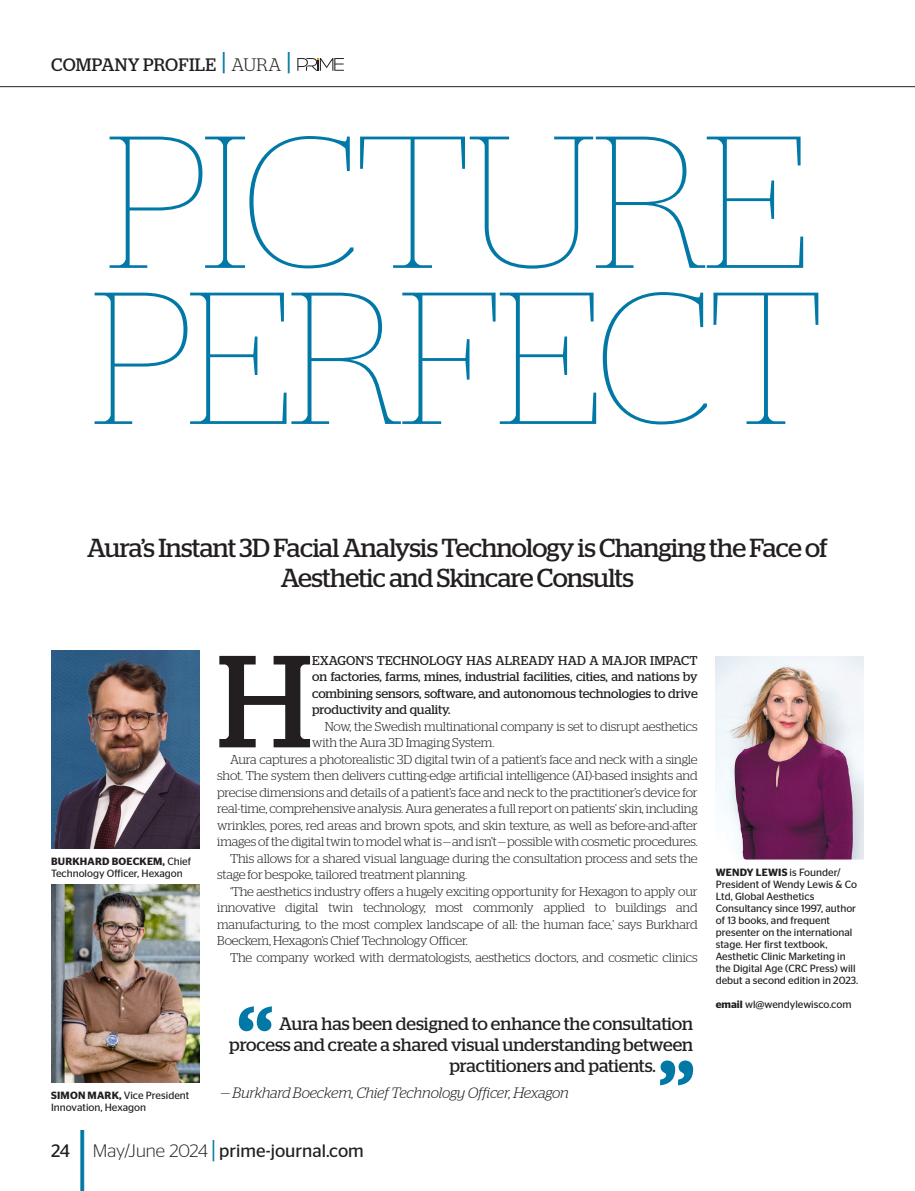
<style>
.page{position:relative;width:915px;height:1191px;background:#fff}
.page>*{position:absolute;margin:0;border:0;box-sizing:border-box;transform-origin:0 0}
._01_Main_Head{font:100 187.5px/156px "Stag";letter-spacing:-.02em;color:#0278a6}
._03c_Main_Body_Intro{font:130.65px "Stag";color:#231f20}
._02b_News_Intro{font:26.1px/29.7px "Stag";letter-spacing:-.02em;color:#231f20;text-align:center}
._07a_Pull_Quote{font:18px "Stag";color:#231f20}
.t1{font:18px "Stag Sans";color:#231f20}
._07a_Pull_Quote-2{font:italic 300 15px "Stag";letter-spacing:-.015em;color:#231f20}
._03a_Main_Body_Indent{font:300 12.75px/16.5px "Stag";letter-spacing:-.01em;color:#231f20}
._03c_Main_Body_Intro-2{font:12.75px/16.5px "Stag";letter-spacing:-.005em;color:#231f20;text-align:justify}
._12b_Bio_Body{font:10.5px/12px "Stag Sans";color:#231f20}
._12a_Bio_Name{font:10.5px/12px "Stag Sans";color:#231f20}
.s1{font-weight:500;font-size:27px;color:#0278a6}
.s2{font-weight:300}
.s3{font-weight:600}
.s4{font-size:27px;color:#0278a6}
</style>
<div class="page">
<hr style="left:0;top:86px;width:914px;height:1px;background:#231f20">
<svg style="left:297px;top:58px;width:47px;height:13px"></svg>
<img style="left:715px;top:656px;width:148px;height:204px">
<svg style="left:239px;top:1006px;width:33px;height:25px"></svg>
<svg style="left:660px;top:1060px;width:33px;height:25px"></svg>
<img style="left:51px;top:650px;width:148px;height:198px">
<img style="left:51px;top:884px;width:148px;height:198px">
<h3 class="_07a_Pull_Quote" style="left:51px;top:54px;width:240px">COMPANY PROFILE <span class="s1">|</span> <span class="s2">AURA</span> <span class="s1">|</span></h3>
<p class="_01_Main_Head" style="left:91px;top:121px;width:733px">PICTURE<br>PERFECT</p>
<p class="_02b_News_Intro" style="left:87px;top:533px;width:741px">Aura’s Instant 3D Facial Analysis Technology is Changing the Face of<br>Aesthetic and Skincare Consults</p>
<p class="_12a_Bio_Name" style="left:51px;top:855px;width:141px"><span class="s3">BURKHARD BOECKEM,</span> Chief<br>Technology Officer, Hexagon</p>
<p class="_12a_Bio_Name" style="left:51px;top:1089px;width:140px"><span class="s3">SIMON MARK,</span> Vice President<br>Innovation, Hexagon</p>
<p class="_03c_Main_Body_Intro" style="left:217px;top:626px;width:96px">H</p>
<p class="_03c_Main_Body_Intro-2" style="left:312px;top:652px;width:387px">EXAGON’S TECHNOLOGY HAS ALREADY HAD A MAJOR IMPACT on factories, farms, mines, industrial facilities, cities, and nations by combining sensors, software, and autonomous technologies to drive productivity and quality.</p>
<p class="_03a_Main_Body_Indent" style="left:312px;top:718px;width:387px;text-indent:13px">Now, the Swedish multinational company is set to disrupt aesthetics with the Aura 3D Imaging System.</p>
<p class="_03a_Main_Body_Indent" style="left:217px;top:751px;width:482px;text-align:justify;text-indent:13px">Aura captures a photorealistic 3D digital twin of a patient’s face and neck with a single shot. The system then delivers cutting-edge artificial intelligence (AI)-based insights and precise dimensions and details of a patient’s face and neck to the practitioner’s device for real-time, comprehensive analysis. Aura generates a full report on patients’ skin, including wrinkles, pores, red areas and brown spots, and skin texture, as well as before-and-after images of the digital twin to model what is — and isn’t — possible with cosmetic procedures.</p>
<p class="_03a_Main_Body_Indent" style="left:217px;top:850px;width:482px;text-indent:13px">This allows for a shared visual language during the consultation process and sets the stage for bespoke, tailored treatment planning.</p>
<p class="_03a_Main_Body_Indent" style="left:217px;top:883px;width:482px;text-align:justify;text-indent:13px">‘The aesthetics industry offers a hugely exciting opportunity for Hexagon to apply our innovative digital twin technology, most commonly applied to buildings and manufacturing, to the most complex landscape of all: the human face,’ says Burkhard Boeckem, Hexagon’s Chief Technology Officer.</p>
<p class="_03a_Main_Body_Indent" style="left:230px;top:949px;width:469px">The company worked with dermatologists, aesthetics doctors, and cosmetic clinics</p>
<p class="_07a_Pull_Quote" style="left:279px;top:1012px;width:415px">Aura has been designed to enhance the consultation</p>
<p class="_07a_Pull_Quote" style="left:229px;top:1034px;width:465px">process and create a shared visual understanding between</p>
<p class="_07a_Pull_Quote" style="left:449px;top:1055px;width:208px">practitioners and patients.</p>
<p class="_07a_Pull_Quote-2" style="left:220px;top:1084px;width:350px">— Burkhard Boeckem, Chief Technology Officer, Hexagon</p>
<h3 class="t1" style="left:51px;top:1141px;width:21px">24</h3>
<h3 class="t1" style="left:93px;top:1141px;width:272px"><span class="s2">May/June 2024</span> <span class="s4">|</span> prime-journal.com</h3>
<p class="_12a_Bio_Name" style="left:715px;top:866px;width:143px"><span class="s3">WENDY LEWIS</span> is Founder/<br>President of Wendy Lewis &amp; Co<br>Ltd, Global Aesthetics</p>
<p class="_12b_Bio_Body" style="left:715px;top:902px;width:144px">Consultancy since 1997, author of 13 books, and frequent presenter on the international stage. Her first textbook,<br>Aesthetic Clinic Marketing in the Digital Age (CRC Press) will debut a second edition in 2023.</p>
<p class="_12b_Bio_Body" style="left:715px;top:998px;width:137px"><span class="s3">email</span> wl@wendylewisco.com</p>
</div>
